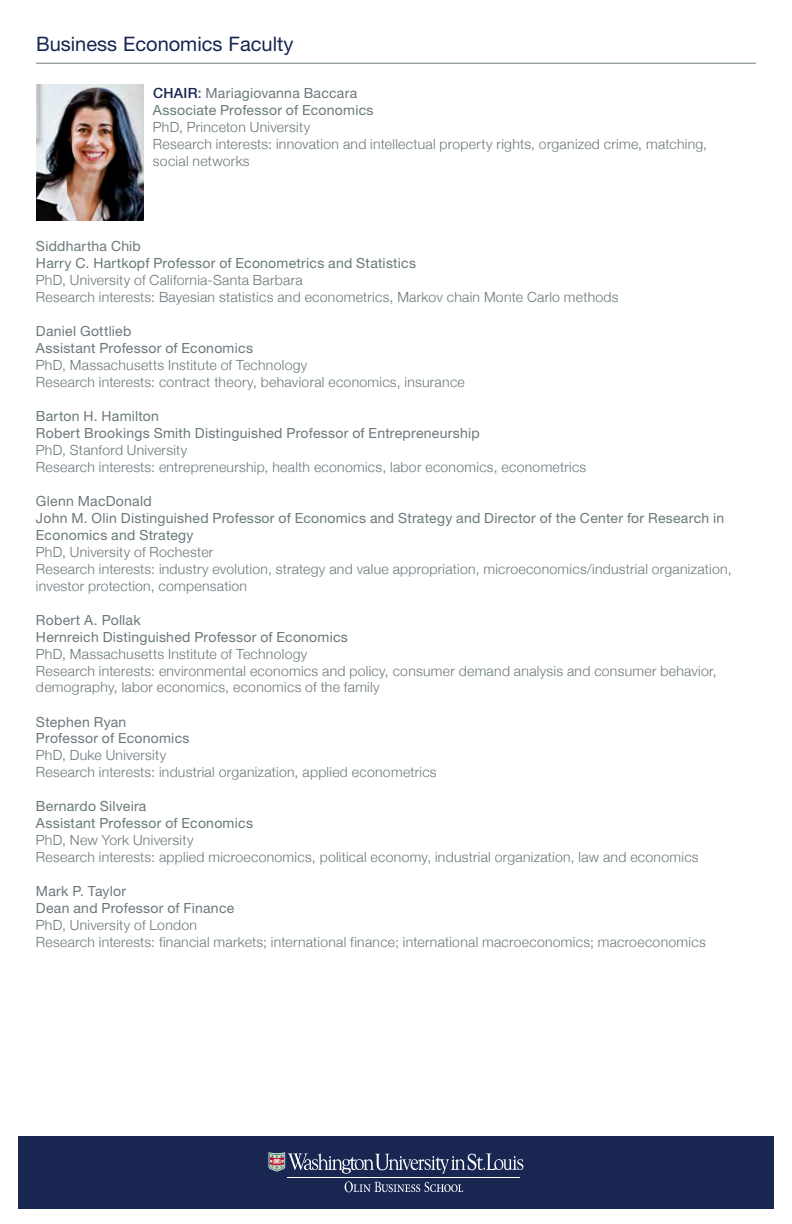
<style>
.page{position:relative;width:792px;height:1224px;background:#fff}
.page>*{position:absolute;margin:0;border:0;box-sizing:border-box;transform-origin:0 0}
.t1{font:20px "Helvetica Neue";color:#172651}
.t2{font:300 14px/17px "Helvetica Neue";letter-spacing:.02em;color:#6a787b}
.t3{font:14px/17px "Helvetica Neue";letter-spacing:.02em;color:#6a787b}
.s1{font-weight:500;color:#172651}
.s2{color:#172651}
</style>
<div class="page">
<div style="left:18px;top:1136px;width:756px;height:73px;background:#182651"></div>
<hr style="left:288px;top:1178px;width:232px;height:1px;background:#fff">
<svg style="left:269px;top:1152px;width:254px;height:22px"></svg>
<svg style="left:345px;top:1181px;width:118px;height:11px"></svg>
<hr style="left:36px;top:63px;width:720px;height:1px;background:#6a787b">
<img style="left:36px;top:84px;width:108px;height:136px">
<p class="t1" style="left:36px;top:32px;width:259px">Business Economics Faculty</p>
<p class="t3" style="left:153px;top:84px;width:206px"><span class="s1">CHAIR</span><span class="s2">:</span> Mariagiovanna Baccara</p>
<p class="t3" style="left:153px;top:101px;width:222px">Associate Professor of Economics</p>
<p class="t2" style="left:153px;top:117px;width:159px">PhD, Princeton University</p>
<p class="t2" style="left:153px;top:134px;width:556px">Research interests: innovation and intellectual property rights, organized crime, matching, social networks</p>
<p class="t3" style="left:36px;top:237px;width:106px">Siddhartha Chib</p>
<p class="t3" style="left:36px;top:254px;width:382px">Harry C. Hartkopf Professor of Econometrics and Statistics</p>
<p class="t2" style="left:36px;top:270px;width:268px">PhD, University of California-Santa Barbara</p>
<p class="t2" style="left:36px;top:287px;width:584px">Research interests: Bayesian statistics and econometrics, Markov chain Monte Carlo methods</p>
<p class="t3" style="left:36px;top:322px;width:97px">Daniel Gottlieb</p>
<p class="t3" style="left:36px;top:339px;width:219px">Assistant Professor of Economics</p>
<p class="t2" style="left:36px;top:355px;width:273px">PhD, Massachusetts Institute of Technology</p>
<p class="t2" style="left:36px;top:372px;width:430px">Research interests: contract theory, behavioral economics, insurance</p>
<p class="t3" style="left:36px;top:407px;width:124px">Barton H. Hamilton</p>
<p class="t3" style="left:36px;top:424px;width:445px">Robert Brookings Smith Distinguished Professor of Entrepreneurship</p>
<p class="t2" style="left:36px;top:440px;width:153px">PhD, Stanford University</p>
<p class="t2" style="left:36px;top:457px;width:552px">Research interests: entrepreneurship, health economics, labor economics, econometrics</p>
<p class="t3" style="left:36px;top:492px;width:117px">Glenn MacDonald</p>
<p class="t3" style="left:36px;top:509px;width:690px">John M. Olin Distinguished Professor of Economics and Strategy and Director of the Center for Research in<br>Economics and Strategy</p>
<p class="t2" style="left:36px;top:542px;width:179px">PhD, University of Rochester</p>
<p class="t2" style="left:36px;top:559px;width:697px">Research interests: industry evolution, strategy and value appropriation, microeconomics/industrial organization, investor protection, compensation</p>
<p class="t3" style="left:36px;top:611px;width:106px">Robert A. Pollak</p>
<p class="t3" style="left:36px;top:628px;width:313px">Hernreich Distinguished Professor of Economics</p>
<p class="t2" style="left:36px;top:644px;width:273px">PhD, Massachusetts Institute of Technology</p>
<p class="t2" style="left:36px;top:661px;width:682px">Research interests: environmental economics and policy, consumer demand analysis and consumer behavior, demography, labor economics, economics of the family</p>
<p class="t3" style="left:36px;top:713px;width:92px">Stephen Ryan</p>
<p class="t3" style="left:36px;top:730px;width:155px">Professor of Economics</p>
<p class="t2" style="left:36px;top:746px;width:132px">PhD, Duke University</p>
<p class="t2" style="left:36px;top:763px;width:402px">Research interests: industrial organization, applied econometrics</p>
<p class="t3" style="left:36px;top:798px;width:112px">Bernardo Silveira</p>
<p class="t3" style="left:36px;top:815px;width:219px">Assistant Professor of Economics</p>
<p class="t2" style="left:36px;top:831px;width:159px">PhD, New York University</p>
<p class="t2" style="left:36px;top:848px;width:664px">Research interests: applied microeconomics, political economy, industrial organization, law and economics</p>
<p class="t3" style="left:36px;top:883px;width:200px">Mark P. Taylor<br>Dean and Professor of Finance</p>
<p class="t2" style="left:36px;top:916px;width:163px">PhD, University of London</p>
<p class="t2" style="left:36px;top:933px;width:671px">Research interests: financial markets; international finance; international macroeconomics; macroeconomics</p>
</div>
